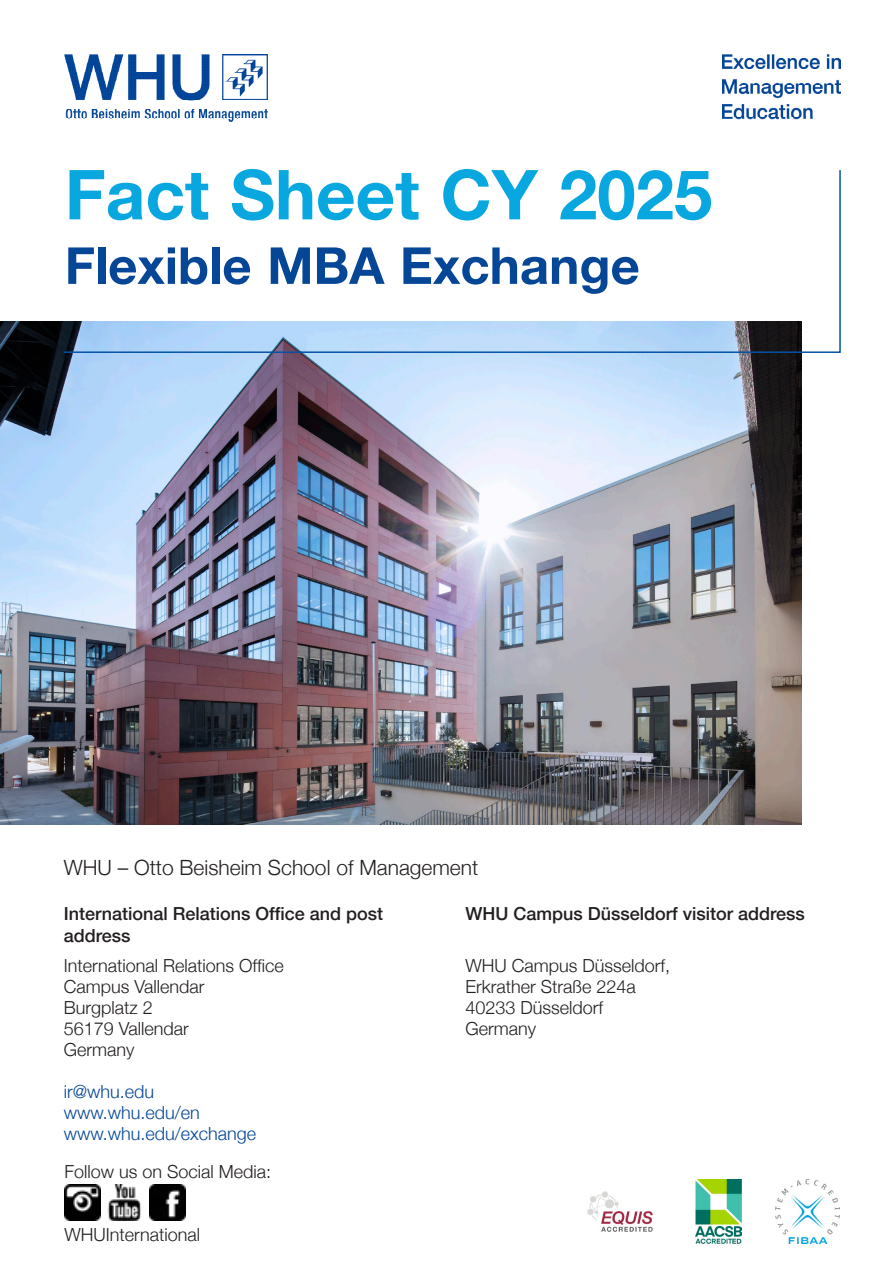
<style>
.page{position:relative;width:893px;height:1263px;background:#fff}
.page>*{position:absolute;margin:0;border:0;box-sizing:border-box;transform-origin:0 0}
.Text_black{font:700 69px "Helvetica Neue LT Std";color:#08a7e0}
.Text_black-2{font:700 51px "Helvetica Neue LT Std";color:#054696}
.t1{font:300 21px "Helvetica Neue LT";color:#231f20}
.t2{font:300 18px "Helvetica Neue LT";color:#231f20}
.t3{font:500 18px "Helvetica Neue LT";color:#231f20}
.t4{font:300 18px "Helvetica Neue LT";color:#054696}
</style>
<div class="page">
<img style="left:722px;top:54px;width:119px;height:66px">
<img style="left:65px;top:54px;width:203px;height:67px">
<img style="left:0;top:321px;width:801px;height:504px">
<svg style="left:62px;top:170px;width:779px;height:184px"></svg>
<img style="left:64px;top:1184px;width:36px;height:36px">
<img style="left:107px;top:1184px;width:35px;height:36px">
<img style="left:149px;top:1184px;width:36px;height:36px">
<img style="left:587px;top:1191px;width:66px;height:41px">
<img style="left:695px;top:1179px;width:46px;height:64px">
<img style="left:775px;top:1180px;width:64px;height:63px">
<p class="Text_black" style="left:65px;top:152px;width:649px">Fact Sheet CY 2025</p>
<p class="Text_black-2" style="left:65px;top:234px;width:577px">Flexible MBA Exchange</p>
<p class="t1" style="left:64px;top:854px;width:416px">WHU – Otto Beisheim School of Management</p>
<p class="t3" style="left:64px;top:903px;width:321px">International Relations Office and post</p>
<p class="t3" style="left:465px;top:903px;width:341px">WHU Campus Düsseldorf visitor address</p>
<p class="t3" style="left:64px;top:924px;width:68px">address</p>
<p class="t2" style="left:64px;top:954px;width:222px">International Relations Office</p>
<p class="t2" style="left:64px;top:975px;width:142px">Campus Vallendar</p>
<p class="t2" style="left:64px;top:996px;width:91px">Burgplatz 2</p>
<p class="t2" style="left:64px;top:1017px;width:127px">56179 Vallendar</p>
<p class="t2" style="left:64px;top:1038px;width:72px">Germany</p>
<p class="t4" style="left:64px;top:1080px;width:92px">ir@whu.edu</p>
<p class="t4" style="left:64px;top:1101px;width:138px">www.whu.edu/en</p>
<p class="t4" style="left:64px;top:1122px;width:194px">www.whu.edu/exchange</p>
<p class="t2" style="left:465px;top:954px;width:206px">WHU Campus Düsseldorf,</p>
<p class="t2" style="left:465px;top:975px;width:172px">Erkrather Straße 224a</p>
<p class="t2" style="left:465px;top:996px;width:139px">40233 Düsseldorf</p>
<p class="t2" style="left:465px;top:1017px;width:72px">Germany</p>
<p class="t2" style="left:64px;top:1160px;width:208px">Follow us on Social Media:</p>
<p class="t2" style="left:64px;top:1223px;width:137px">WHUInternational</p>
</div>
